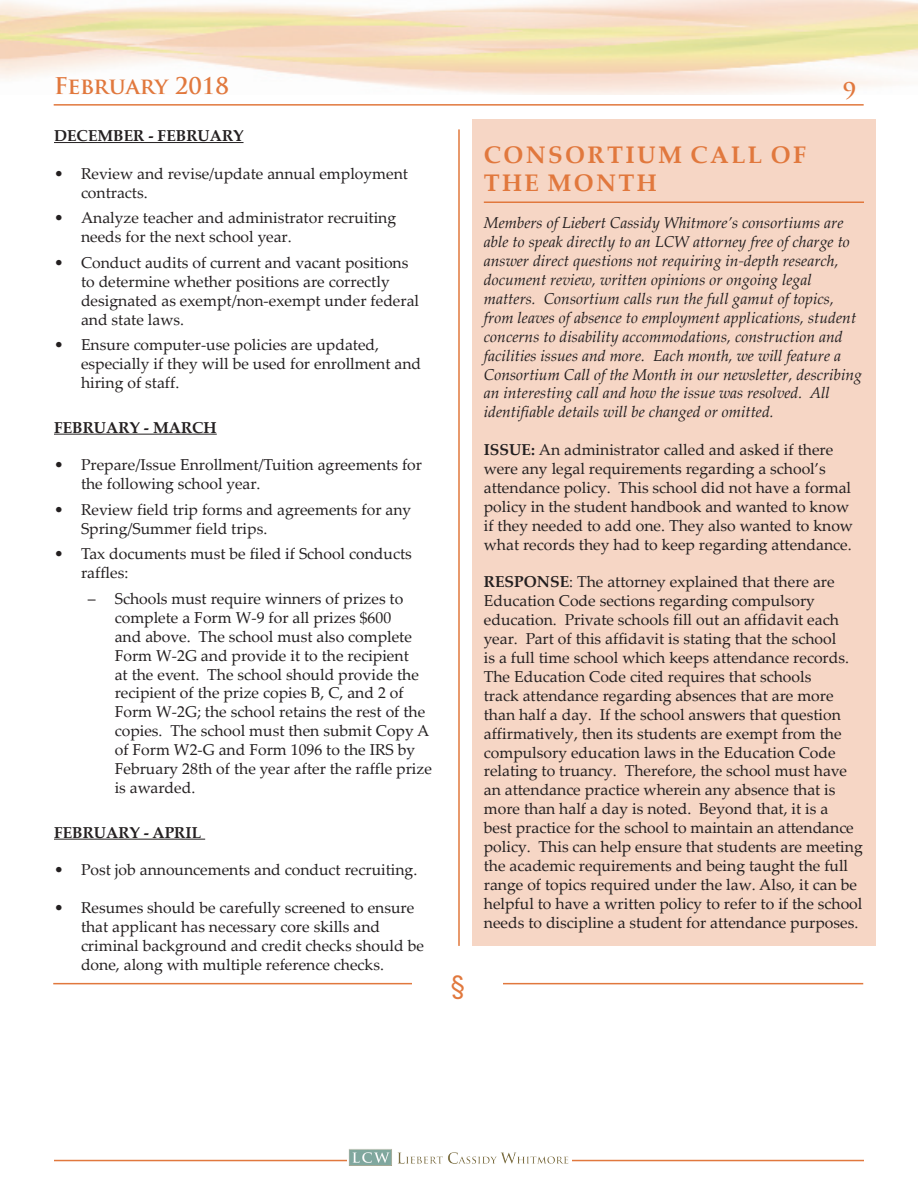
<style>
.page{position:relative;width:918px;height:1188px;background:#fff}
.page>*{position:absolute;margin:0;border:0;box-sizing:border-box;transform-origin:0 0}
.t1{font:25.5px "Arial";color:#e1783d}
.LCW_Category_2_lines{font:700 24px/28.8px "Palatino Linotype";letter-spacing:.1em;color:#e1783d}
.t2{font:700 22.5px "Trajan Pro";letter-spacing:-.01em;color:#e1783d}
.LCW_Body_Text{font:15.75px/18.9px "Palatino Linotype";color:#231f20}
.LCW_Body_Text-2{font:italic 15.75px/18.9px "Palatino Linotype";color:#231f20}
.Indented_Bullets{font:15.75px/18.9px "Palatino Linotype";color:#231f20}
.LCW_Body_Text-3{font:700 15.75px "Palatino Linotype";color:#231f20}
.s1{font-weight:700}
</style>
<div class="page">
<hr style="left:54px;top:104px;width:810px;height:2px;background:#e1783d">
<hr style="left:54px;top:1160px;width:810px;height:1px;background:#e1783d">
<img style="left:349px;top:1149px;width:221px;height:17px">
<div style="left:472px;top:119px;width:404px;height:827px;background:#f6d6c5"></div>
<hr style="left:54px;top:142px;width:190px;height:1px;background:#231f20">
<hr style="left:54px;top:434px;width:163px;height:1px;background:#231f20">
<hr style="left:54px;top:839px;width:151px;height:1px;background:#231f20">
<hr style="left:484px;top:202px;width:380px;height:1px;background:#e1783d">
<hr style="left:458px;top:129px;width:2px;height:817px;background:#e1783d">
<hr style="left:53px;top:983px;width:810px;height:1px;background:#e1783d">
<div style="left:413px;top:972px;width:90px;height:25px;background:#fff"></div>
<h3 class="t2" style="left:54px;top:71px;width:176px">February 2018</h3>
<h3 class="t2" style="left:843px;top:77px;width:15px">9</h3>
<p class="LCW_Body_Text-3" style="left:54px;top:124px;width:191px">DECEMBER - FEBRUARY</p>
<p class="LCW_Body_Text" style="left:81px;top:163px;width:329px;text-indent:-27px">• Review and revise/update annual employment contracts.</p>
<p class="LCW_Body_Text" style="left:81px;top:208px;width:317px;text-indent:-27px">• Analyze teacher and administrator recruiting needs for the next school year.</p>
<p class="LCW_Body_Text" style="left:81px;top:252px;width:340px;text-indent:-27px">• Conduct audits of current and vacant positions to determine whether positions are correctly designated as exempt/non-exempt under federal and state laws.</p>
<p class="LCW_Body_Text" style="left:81px;top:335px;width:342px;text-indent:-27px">• Ensure computer-use policies are updated, especially if they will be used for enrollment and hiring of staff.</p>
<p class="LCW_Body_Text-3" style="left:54px;top:416px;width:164px">FEBRUARY - MARCH</p>
<p class="LCW_Body_Text" style="left:81px;top:455px;width:343px;text-indent:-27px">• Prepare/Issue Enrollment/Tuition agreements for the following school year.</p>
<p class="LCW_Body_Text" style="left:81px;top:499px;width:332px;text-indent:-27px">• Review field trip forms and agreements for any<br>Spring/Summer field trips.</p>
<p class="LCW_Body_Text" style="left:81px;top:544px;width:332px;text-indent:-27px">• Tax documents must be filed if School conducts raffles:</p>
<p class="Indented_Bullets" style="left:115px;top:589px;width:319px;text-indent:-27px">‒ Schools must require winners of prizes to complete a Form W-9 for all prizes $600<br>and above. The school must also complete Form W-2G and provide it to the recipient<br>at the event. The school should provide the recipient of the prize copies B, C, and 2 of Form W-2G; the school retains the rest of the copies. The school must then submit Copy A of Form W2-G and Form 1096 to the IRS by February 28th of the year after the raffle prize is awarded.</p>
<p class="LCW_Body_Text-3" style="left:54px;top:821px;width:149px">FEBRUARY - APRIL</p>
<p class="LCW_Body_Text" style="left:54px;top:860px;width:365px">• Post job announcements and conduct recruiting.</p>
<p class="LCW_Body_Text" style="left:81px;top:898px;width:345px;text-indent:-27px">• Resumes should be carefully screened to ensure that applicant has necessary core skills and criminal background and credit checks should be done, along with multiple reference checks.</p>
<p class="LCW_Category_2_lines" style="left:484px;top:139px;width:324px">CONSORTIUM CALL OF<br>THE MONTH</p>
<p class="LCW_Body_Text-2" style="left:484px;top:213px;width:380px">Members of Liebert Cassidy Whitmore’s consortiums are able to speak directly to an LCW attorney free of charge to answer direct questions not requiring in-depth research, document review, written opinions or ongoing legal matters. Consortium calls run the full gamut of topics, from leaves of absence to employment applications, student concerns to disability accommodations, construction and facilities issues and more. Each month, we will feature a Consortium Call of the Month in our newsletter, describing an interesting call and how the issue was resolved. All identifiable details will be changed or omitted.</p>
<p class="LCW_Body_Text" style="left:484px;top:440px;width:371px"><span class="s1">ISSUE:</span> An administrator called and asked if there were any legal requirements regarding a school’s attendance policy. This school did not have a formal policy in the student handbook and wanted to know if they needed to add one. They also wanted to know what records they had to keep regarding attendance.</p>
<p class="LCW_Body_Text" style="left:484px;top:572px;width:380px"><span class="s1">RESPONSE</span>: The attorney explained that there are Education Code sections regarding compulsory education. Private schools fill out an affidavit each year. Part of this affidavit is stating that the school<br>is a full time school which keeps attendance records.<br>The Education Code cited requires that schools<br>track attendance regarding absences that are more than half a day. If the school answers that question affirmatively, then its students are exempt from the compulsory education laws in the Education Code relating to truancy. Therefore, the school must have an attendance practice wherein any absence that is more than half a day is noted. Beyond that, it is a<br>best practice for the school to maintain an attendance policy. This can help ensure that students are meeting the academic requirements and being taught the full range of topics required under the law. Also, it can be helpful to have a written policy to refer to if the school needs to discipline a student for attendance purposes.</p>
<p class="t1" style="left:451px;top:968px;width:16px">§</p>
</div>
